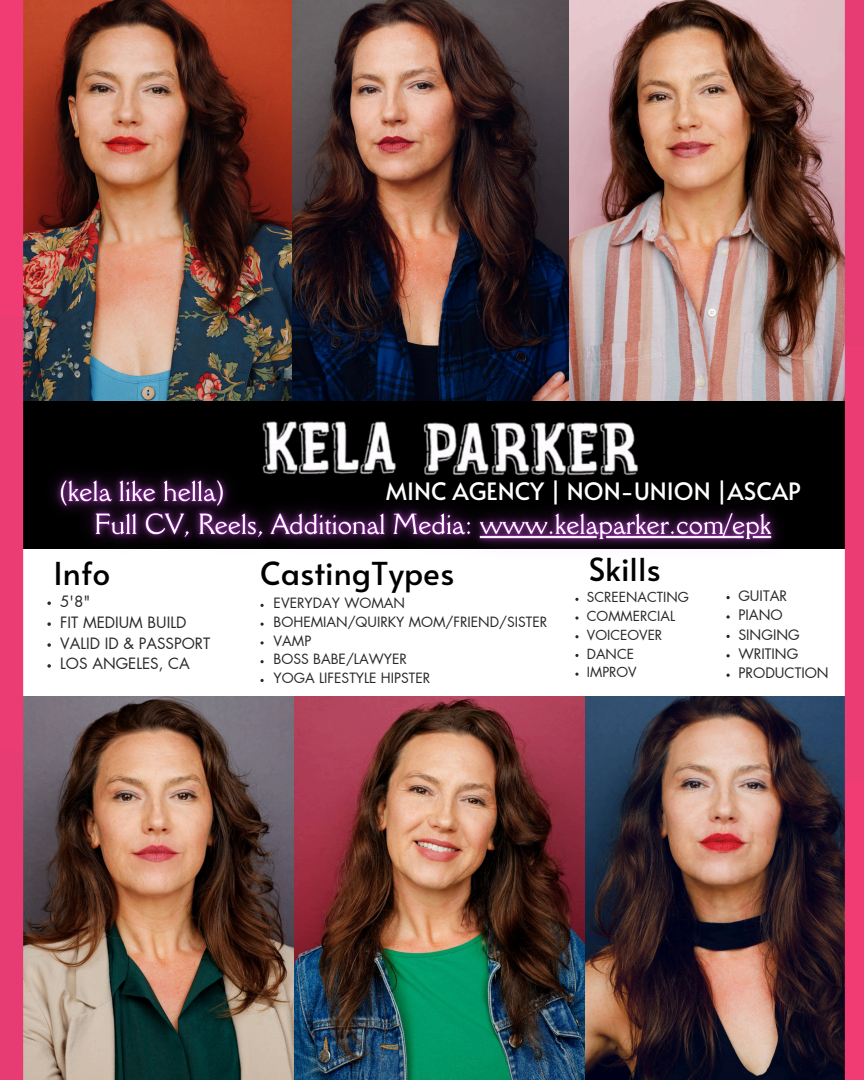
<style>
.page{position:relative;width:864px;height:1080px;background:#fff}
.page>*{position:absolute;margin:0;border:0;box-sizing:border-box;transform-origin:0 0}
.t1{font:31.5px "Alata";color:#000}
.t2{font:23.85px "Alata";color:#fff}
.t3{font:15.3px "Futura LT Pro";color:#292828}
.t4{font:14.1px "Futura LT Pro";color:#292828}
.t5{font:13.8px "Futura LT Pro";color:#292828}
.t6{font:13.65px "Futura LT Pro";color:#292828}
</style>
<div class="page">
<img style="left:24px;top:0;width:269px;height:401px">
<img style="left:24px;top:697px;width:562px;height:383px">
<img style="left:293px;top:0;width:276px;height:401px">
<div style="left:7px;top:401px;width:857px;height:148px;background:#000"></div>
<img style="left:262px;top:421px;width:134px;height:49px">
<img style="left:423px;top:422px;width:216px;height:48px">
<img style="left:569px;top:0;width:220px;height:401px">
<div style="left:1px;top:0;width:23px;height:1080px;background:#eb3c73"></div>
<img style="left:586px;top:697px;width:203px;height:383px">
<img style="left:789px;top:0;width:75px;height:1080px">
<svg style="left:575px;top:598px;width:4px;height:3px"></svg>
<svg style="left:575px;top:616px;width:4px;height:4px"></svg>
<svg style="left:575px;top:635px;width:4px;height:3px"></svg>
<svg style="left:575px;top:654px;width:4px;height:3px"></svg>
<svg style="left:726px;top:596px;width:4px;height:3px"></svg>
<svg style="left:726px;top:615px;width:4px;height:4px"></svg>
<svg style="left:726px;top:635px;width:4px;height:3px"></svg>
<svg style="left:726px;top:654px;width:4px;height:3px"></svg>
<svg style="left:726px;top:674px;width:4px;height:3px"></svg>
<img style="left:20px;top:436px;width:243px;height:110px">
<svg style="left:47px;top:601px;width:4px;height:4px"></svg>
<svg style="left:47px;top:622px;width:4px;height:4px"></svg>
<svg style="left:47px;top:643px;width:4px;height:4px"></svg>
<svg style="left:47px;top:664px;width:4px;height:4px"></svg>
<img style="left:55px;top:470px;width:755px;height:110px">
<p class="t1" style="left:54px;top:550px;width:58px">Info</p>
<p class="t3" style="left:60px;top:594px;width:32px">5'8"</p>
<p class="t3" style="left:60px;top:615px;width:128px">FIT MEDIUM BUILD</p>
<p class="t3" style="left:60px;top:636px;width:152px">VALID ID &amp; PASSPORT</p>
<p class="t3" style="left:60px;top:657px;width:131px">LOS ANGELES, CA</p>
<p class="t2" style="left:386px;top:473px;width:416px">MINC AGENCY | NON-UNION |ASCAP</p>
<p class="t1" style="left:260px;top:550px;width:196px">CastingTypes</p>
<h3 class="t1" style="left:589px;top:546px;width:74px">Skills</h3>
<p class="t6" style="left:587px;top:591px;width:104px">SCREENACTING</p>
<p class="t6" style="left:587px;top:610px;width:90px">COMMERCIAL</p>
<p class="t6" style="left:587px;top:629px;width:77px">VOICEOVER</p>
<p class="t6" style="left:587px;top:647px;width:49px">DANCE</p>
<p class="t6" style="left:587px;top:666px;width:51px">IMPROV</p>
<p class="t5" style="left:274px;top:597px;width:133px">EVERYDAY WOMAN</p>
<p class="t5" style="left:274px;top:615px;width:275px">BOHEMIAN/QUIRKY MOM/FRIEND/SISTER</p>
<h4 class="t5" style="left:274px;top:634px;width:39px">VAMP</h4>
<p class="t5" style="left:274px;top:653px;width:135px">BOSS BABE/LAWYER</p>
<p class="t5" style="left:274px;top:672px;width:158px">YOGA LIFESTYLE HIPSTER</p>
<h1 class="t4" style="left:738px;top:589px;width:50px">GUITAR</h1>
<h1 class="t4" style="left:738px;top:609px;width:46px">PIANO</h1>
<h1 class="t4" style="left:738px;top:628px;width:63px">SINGING</h1>
<p class="t4" style="left:738px;top:647px;width:61px">WRITING</p>
<p class="t4" style="left:738px;top:667px;width:92px">PRODUCTION</p>
</div>
